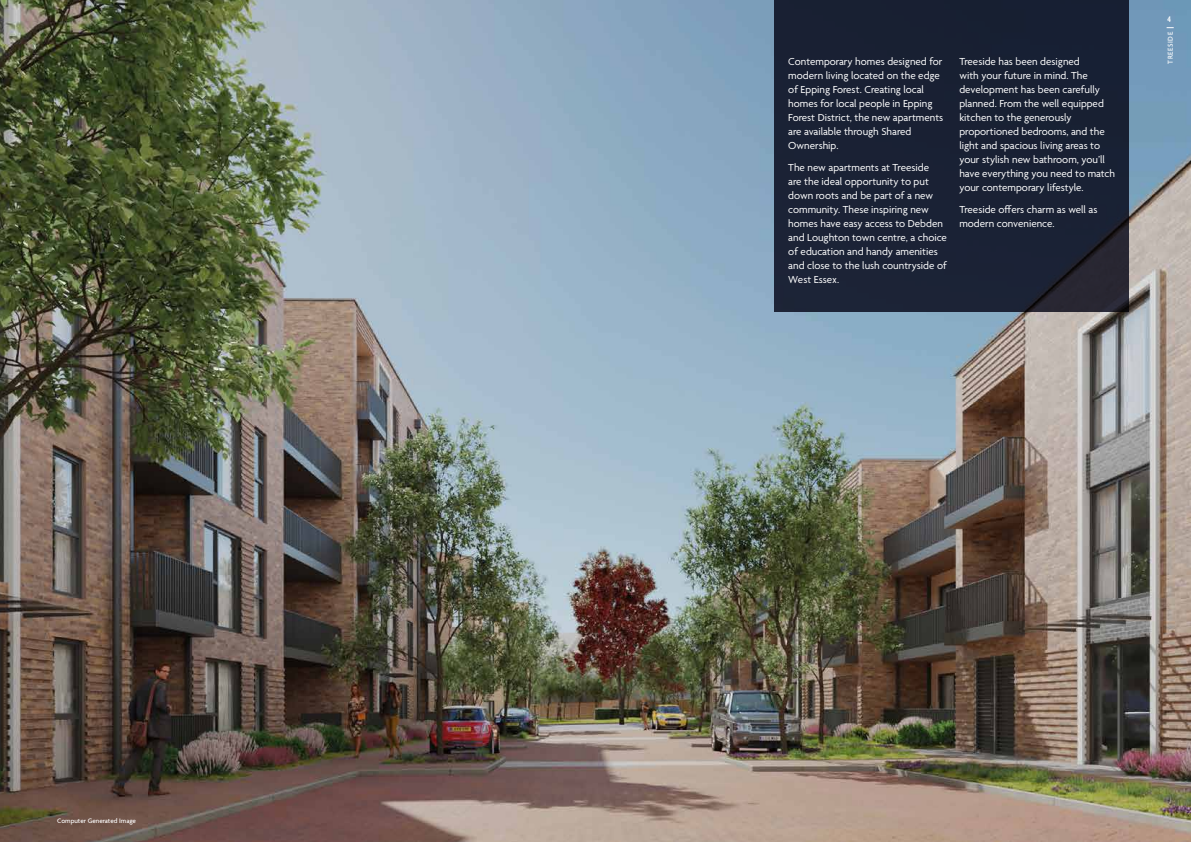
<style>
.page{position:relative;width:1191px;height:842px;background:#fff}
.page>*{position:absolute;margin:0;border:0;box-sizing:border-box;transform-origin:0 0}
.t1{font:11px/14px "Agenda";color:#fff}
.t2{font:600 9px "Agenda";color:#fff;scale:.79 1}
.t3{font:500 7.6px "Agenda";letter-spacing:.09em;color:#fff;scale:.95 1}
.t4{font:500 7px "Agenda";color:#fff}
</style>
<div class="page">
<img style="left:0;top:0;width:1191px;height:842px">
<div style="left:774px;top:0;width:354px;height:312px;background:#192134"></div>
<p class="t4" style="left:57px;top:817px;width:80px">Computer Generated Image</p>
<p class="t1" style="left:788px;top:55px;width:156px">Contemporary homes designed for modern living located on the edge of Epping Forest. Creating local homes for local people in Epping<br>Forest District, the new apartments are available through Shared<br>Ownership.</p>
<p class="t1" style="left:788px;top:161px;width:160px">The new apartments at Treeside<br>are the ideal opportunity to put down roots and be part of a new community. These inspiring new homes have easy access to Debden and Loughton town centre, a choice of education and handy amenities and close to the lush countryside of<br>West Essex.</p>
<p class="t1" style="left:959px;top:55px;width:157px">Treeside has been designed<br>with your future in mind. The development has been carefully planned. From the well equipped kitchen to the generously proportioned bedrooms, and the light and spacious living areas to your stylish new bathroom, you’ll have everything you need to match your contemporary lifestyle.</p>
<p class="t1" style="left:959px;top:203px;width:140px">Treeside offers charm as well as modern convenience.</p>
<p class="t2" style="left:1167px;top:14px;width:6px">4</p>
<p class="t3" style="left:1166px;top:64px;width:35px;rotate:-90deg">TREESIDE</p>
</div>
